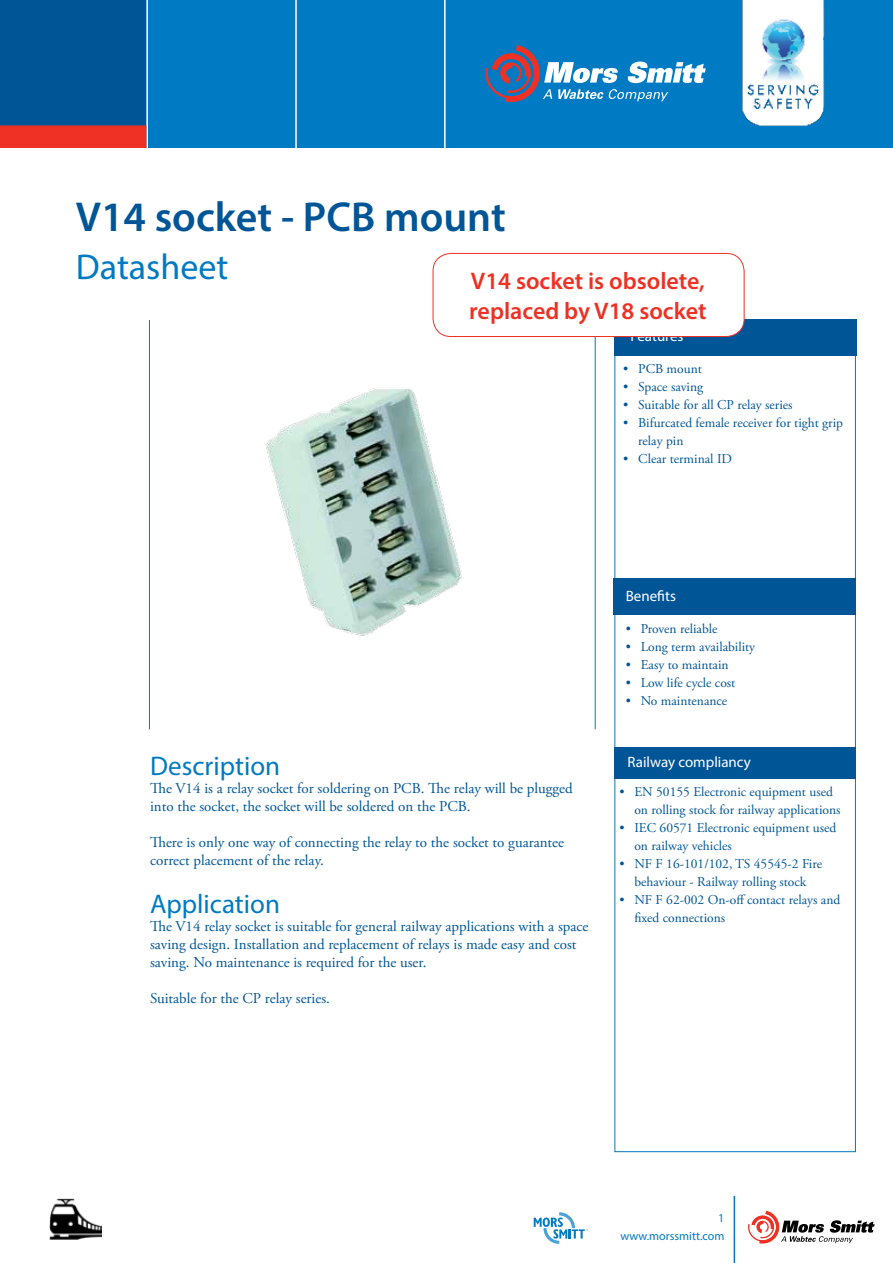
<style>
.page{position:relative;width:893px;height:1263px;background:#fff}
.page>*{position:absolute;margin:0;border:0;box-sizing:border-box;transform-origin:0 0}
.t1{font:600 42px "Myriad Pro";color:#005596}
.t2{font:36px "Myriad Pro";color:#007ac2}
.t3{font:27px "Myriad Pro";color:#007ac2}
.t4{font:600 24px/30px "Myriad Pro";color:#ee3124}
.t5{font:15px/18px "Adobe Garamond Pro";color:#005596}
.t6{font:15px "Myriad Pro";color:#fff}
.t7{font:13.5px/18px "Adobe Garamond Pro";color:#005596}
.t8{font:12px/18px "Myriad Pro";color:#007ac2;text-align:right}
</style>
<div class="page">
<hr style="left:149px;top:320px;width:1px;height:409px;background:#007ac2">
<hr style="left:595px;top:320px;width:1px;height:409px;background:#007ac2">
<div style="left:0;top:0;width:893px;height:148px;background:#007ac2"></div>
<div style="left:0;top:0;width:146px;height:141px;background:#005596"></div>
<img style="left:742px;top:0;width:83px;height:126px">
<hr style="left:295px;top:0;width:2px;height:149px;background:#fff">
<hr style="left:444px;top:0;width:2px;height:149px;background:#fff">
<hr style="left:146px;top:0;width:2px;height:149px;background:#fff">
<hr style="left:734px;top:1196px;width:1px;height:67px;background:#007ac2">
<svg style="left:534px;top:1212px;width:54px;height:32px"></svg>
<svg style="left:486px;top:45px;width:220px;height:57px"></svg>
<img style="left:50px;top:1198px;width:52px;height:42px">
<svg style="left:748px;top:1211px;width:127px;height:32px"></svg>
<div style="left:0;top:125px;width:146px;height:23px;background:#ee3124"></div>
<div style="left:614px;top:747px;width:242px;height:31px;background:#005596"></div>
<div style="left:614px;top:319px;width:243px;height:36px;background:#005596"></div>
<img style="left:266px;top:388px;width:196px;height:248px">
<div style="left:433px;top:253px;width:311px;height:83px;background:#fff;border-radius:18px"></div>
<div style="left:433px;top:253px;width:311px;height:84px;border:1px solid #ee3124;border-radius:18px"></div>
<div style="left:614px;top:578px;width:242px;height:36px;background:#005596"></div>
<h1 class="t1" style="left:76px;top:190px;width:431px">V14 socket - PCB mount</h1>
<h2 class="t2" style="left:76px;top:245px;width:154px">Datasheet</h2>
<h3 class="t4" style="left:469px;top:265px;width:239px">V14 socket is obsolete, replaced by V18 socket</h3>
<p class="t6" style="left:630px;top:326px;width:54px">Features</p>
<p class="t7" style="left:623px;top:360px;width:80px">• PCB mount</p>
<p class="t7" style="left:623px;top:378px;width:81px">• Space saving</p>
<p class="t7" style="left:623px;top:396px;width:171px">• Suitable for all CP relay series</p>
<p class="t7" style="left:638px;top:414px;width:206px;text-indent:-15px">• Bifurcated female receiver for tight grip relay pin</p>
<p class="t7" style="left:623px;top:450px;width:110px">• Clear terminal ID</p>
<p class="t6" style="left:626px;top:586px;width:52px">Benefits</p>
<h3 class="t3" style="left:150px;top:749px;width:132px">Description</h3>
<p class="t5" style="left:150px;top:780px;width:424px">The V14 is a relay socket for soldering on PCB. The relay will be plugged into the socket, the socket will be soldered on the PCB.</p>
<p class="t5" style="left:150px;top:834px;width:416px">There is only one way of connecting the relay to the socket to guarantee correct placement of the relay.</p>
<h3 class="t3" style="left:150px;top:887px;width:131px">Application</h3>
<p class="t5" style="left:150px;top:918px;width:440px">The V14 relay socket is suitable for general railway applications with a space saving design. Installation and replacement of relays is made easy and cost saving. No maintenance is required for the user.</p>
<p class="t5" style="left:150px;top:990px;width:181px">Suitable for the CP relay series.</p>
<p class="t7" style="left:626px;top:620px;width:93px">• Proven reliable</p>
<p class="t7" style="left:626px;top:638px;width:131px">• Long term availability</p>
<p class="t7" style="left:626px;top:656px;width:104px">• Easy to maintain</p>
<p class="t7" style="left:626px;top:674px;width:111px">• Low life cycle cost</p>
<p class="t7" style="left:626px;top:692px;width:103px">• No maintenance</p>
<p class="t6" style="left:628px;top:753px;width:125px">Railway compliancy</p>
<p class="t7" style="left:634px;top:783px;width:208px;text-indent:-15px">• EN 50155 Electronic equipment used on rolling stock for railway applications</p>
<p class="t7" style="left:634px;top:819px;width:203px;text-indent:-15px">• IEC 60571 Electronic equipment used on railway vehicles</p>
<p class="t7" style="left:619px;top:855px;width:204px;text-align:center">• NF F 16-101/102, TS 45545-2 Fire behaviour - Railway rolling stock</p>
<p class="t7" style="left:634px;top:891px;width:207px;text-indent:-15px">• NF F 62-002 On-off contact relays and fixed connections</p>
<p class="t8" style="left:620px;top:1208px;width:105px">1 www.morssmitt.com</p>
</div>
